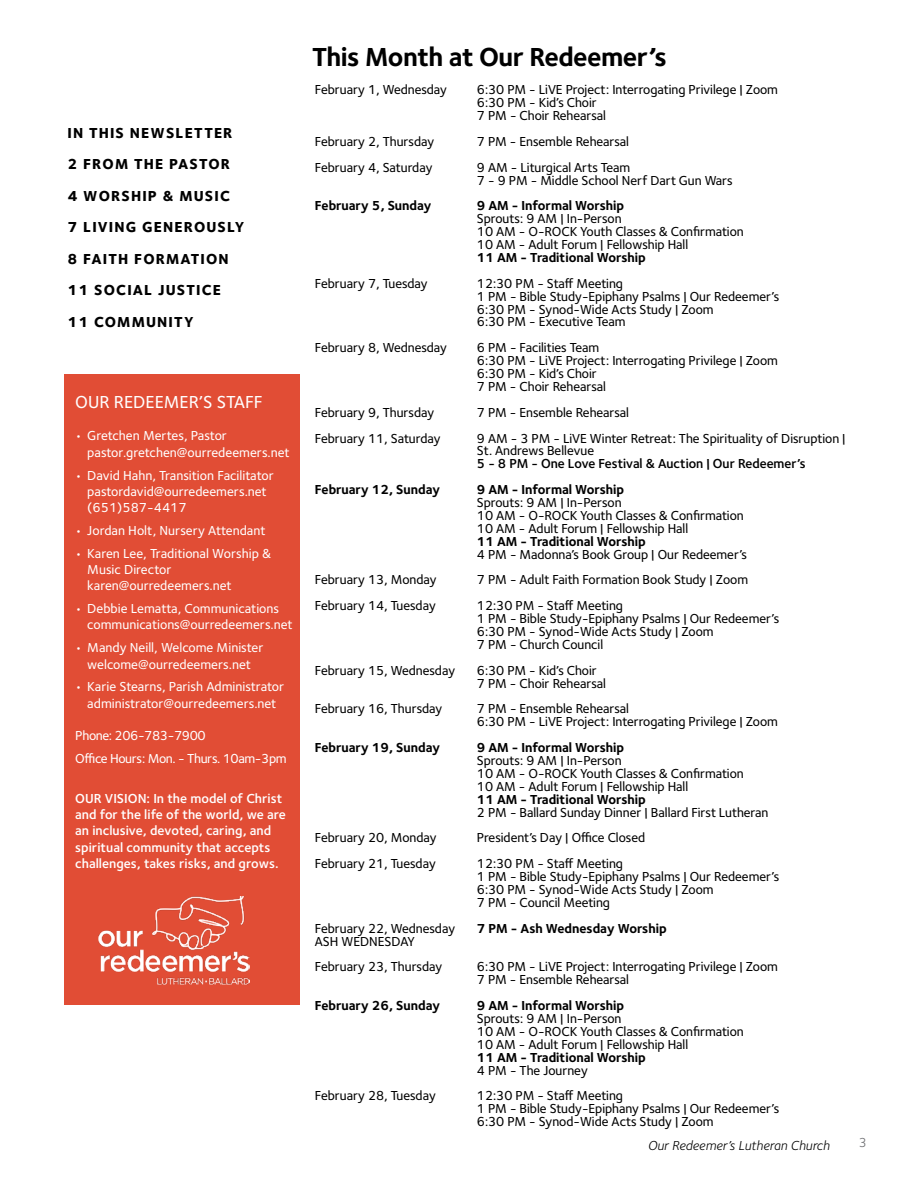
<style>
.page{position:relative;width:918px;height:1188px;background:#fff}
.page>*{position:absolute;margin:0;border:0;box-sizing:border-box;transform-origin:0 0}
.t1{font:700 27px "Foundry Sterling";letter-spacing:-.02em;color:#000}
.t2{font:500 18px "Foundry Sterling";color:#fff}
.t3{font:800 15px/31.5px "Foundry Sterling";letter-spacing:.075em;color:#000}
.t4{font:500 13.5px/12.9px "Foundry Sterling";letter-spacing:-.01em;color:#000}
.t5{font:500 13.5px/16.2px "Foundry Sterling";color:#fff}
.t6{font:700 13.5px "Foundry Sterling";letter-spacing:-.045em;color:#000}
.t7{font:600 13.5px/16.2px "Foundry Sterling";color:#fff}
.t8{font:500 13.5px/23.4px "Foundry Sterling";letter-spacing:-.03em;color:#fff}
.t9{font:600 13.5px "Foundry Sterling";color:#000}
.t10{font:italic 13.5px "Foundry Sterling";color:#000}
.t11{font:13.5px "Foundry Sterling";color:#6d6e71}
</style>
<div class="page">
<div style="left:64px;top:374px;width:236px;height:631px;background:#e14d35"></div>
<img style="left:98px;top:897px;width:152px;height:88px">
<p class="t3" style="left:68px;top:117px;width:178px">IN THIS NEWSLETTER<br>2 FROM THE PASTOR<br>4 WORSHIP &amp; MUSIC<br>7 LIVING GENEROUSLY<br>8 FAITH FORMATION<br>11 SOCIAL JUSTICE<br>11 COMMUNITY</p>
<h2 class="t2" style="left:75px;top:391px;width:189px">OUR REDEEMER’S STAFF</h2>
<p class="t5" style="left:87px;top:428px;width:204px;text-indent:-12px">• Gretchen Mertes, Pastor pastor.gretchen@ourredeemers.net</p>
<p class="t5" style="left:87px;top:467px;width:188px;text-indent:-12px">• David Hahn, Transition Facilitator pastordavid@ourredeemers.net (651)587-4417</p>
<p class="t5" style="left:75px;top:522px;width:192px">• Jordan Holt, Nursery Attendant</p>
<p class="t5" style="left:87px;top:545px;width:185px;text-indent:-12px">• Karen Lee, Traditional Worship &amp;<br>Music Director karen@ourredeemers.net</p>
<p class="t5" style="left:87px;top:601px;width:207px;text-indent:-12px">• Debbie Lematta, Communications communications@ourredeemers.net</p>
<p class="t5" style="left:75px;top:640px;width:190px;text-align:center">• Mandy Neill, Welcome Minister welcome@ourredeemers.net</p>
<p class="t5" style="left:75px;top:679px;width:211px;text-align:center">• Karie Stearns, Parish Administrator administrator@ourredeemers.net</p>
<p class="t8" style="left:75px;top:724px;width:213px">Phone: 206-783-7900<br>Office Hours: Mon. - Thurs. 10am-3pm</p>
<p class="t7" style="left:75px;top:791px;width:212px">OUR VISION: In the model of Christ and for the life of the world, we are an inclusive, devoted, caring, and spiritual community that accepts challenges, takes risks, and grows.</p>
<h1 class="t1" style="left:312px;top:41px;width:357px">This Month at Our Redeemer’s</h1>
<p class="t4" style="left:315px;top:83px;width:134px">February 1, Wednesday</p>
<p class="t4" style="left:477px;top:83px;width:303px">6:30 PM - LiVE Project: Interrogating Privilege | Zoom<br>6:30 PM - Kid’s Choir<br>7 PM - Choir Rehearsal</p>
<p class="t4" style="left:315px;top:135px;width:121px">February 2, Thursday</p>
<p class="t4" style="left:477px;top:135px;width:154px">7 PM - Ensemble Rehearsal</p>
<p class="t4" style="left:315px;top:161px;width:119px">February 4, Saturday</p>
<p class="t4" style="left:477px;top:161px;width:257px">9 AM - Liturgical Arts Team<br>7 - 9 PM - Middle School Nerf Dart Gun Wars</p>
<p class="t6" style="left:315px;top:198px;width:118px">February 5, Sunday</p>
<p class="t6" style="left:477px;top:198px;width:149px">9 AM - Informal Worship</p>
<p class="t4" style="left:477px;top:212px;width:269px">Sprouts: 9 AM | In-Person<br>10 AM - O-ROCK Youth Classes &amp; Confirmation<br>10 AM - Adult Forum | Fellowship Hall</p>
<p class="t6" style="left:477px;top:249px;width:171px">11 AM - Traditional Worship</p>
<p class="t4" style="left:315px;top:277px;width:114px">February 7, Tuesday</p>
<p class="t4" style="left:477px;top:277px;width:304px">12:30 PM - Staff Meeting<br>1 PM - Bible Study-Epiphany Psalms | Our Redeemer’s 6:30 PM - Synod-Wide Acts Study | Zoom<br>6:30 PM - Executive Team</p>
<p class="t4" style="left:315px;top:341px;width:134px">February 8, Wednesday</p>
<p class="t4" style="left:477px;top:341px;width:303px">6 PM - Facilities Team<br>6:30 PM - LiVE Project: Interrogating Privilege | Zoom<br>6:30 PM - Kid’s Choir<br>7 PM - Choir Rehearsal</p>
<p class="t4" style="left:315px;top:406px;width:121px">February 9, Thursday</p>
<p class="t4" style="left:477px;top:406px;width:154px">7 PM - Ensemble Rehearsal</p>
<p class="t4" style="left:315px;top:432px;width:127px">February 11, Saturday</p>
<p class="t4" style="left:477px;top:432px;width:371px">9 AM - 3 PM - LiVE Winter Retreat: The Spirituality of Disruption |<br>St. Andrews Bellevue</p>
<p class="t9" style="left:477px;top:456px;width:331px">5 - 8 PM - One Love Festival &amp; Auction | Our Redeemer’s</p>
<p class="t6" style="left:315px;top:482px;width:127px">February 12, Sunday</p>
<p class="t6" style="left:477px;top:482px;width:149px">9 AM - Informal Worship</p>
<p class="t4" style="left:477px;top:496px;width:269px">Sprouts: 9 AM | In-Person<br>10 AM - O-ROCK Youth Classes &amp; Confirmation<br>10 AM - Adult Forum | Fellowship Hall</p>
<p class="t6" style="left:477px;top:533px;width:171px">11 AM - Traditional Worship</p>
<p class="t4" style="left:477px;top:548px;width:272px">4 PM - Madonna’s Book Group | Our Redeemer’s</p>
<p class="t4" style="left:315px;top:574px;width:123px">February 13, Monday</p>
<p class="t4" style="left:477px;top:574px;width:273px">7 PM - Adult Faith Formation Book Study | Zoom</p>
<p class="t4" style="left:315px;top:599px;width:123px">February 14, Tuesday</p>
<p class="t4" style="left:477px;top:599px;width:304px">12:30 PM - Staff Meeting<br>1 PM - Bible Study-Epiphany Psalms | Our Redeemer’s<br>6:30 PM - Synod-Wide Acts Study | Zoom<br>7 PM - Church Council</p>
<p class="t4" style="left:315px;top:664px;width:142px">February 15, Wednesday</p>
<p class="t4" style="left:477px;top:664px;width:131px">6:30 PM - Kid’s Choir<br>7 PM - Choir Rehearsal</p>
<p class="t4" style="left:315px;top:703px;width:129px">February 16, Thursday</p>
<p class="t4" style="left:477px;top:703px;width:303px">7 PM - Ensemble Rehearsal<br>6:30 PM - LiVE Project: Interrogating Privilege | Zoom</p>
<p class="t6" style="left:315px;top:740px;width:127px">February 19, Sunday</p>
<p class="t6" style="left:477px;top:740px;width:149px">9 AM - Informal Worship</p>
<p class="t4" style="left:477px;top:754px;width:269px">Sprouts: 9 AM | In-Person<br>10 AM - O-ROCK Youth Classes &amp; Confirmation<br>10 AM - Adult Forum | Fellowship Hall</p>
<p class="t6" style="left:477px;top:791px;width:171px">11 AM - Traditional Worship</p>
<p class="t4" style="left:477px;top:806px;width:293px">2 PM - Ballard Sunday Dinner | Ballard First Lutheran</p>
<p class="t4" style="left:315px;top:832px;width:123px">February 20, Monday</p>
<p class="t4" style="left:477px;top:832px;width:170px">President’s Day | Office Closed</p>
<p class="t4" style="left:315px;top:857px;width:123px">February 21, Tuesday</p>
<p class="t4" style="left:477px;top:857px;width:304px">12:30 PM - Staff Meeting<br>1 PM - Bible Study-Epiphany Psalms | Our Redeemer’s 6:30 PM - Synod-Wide Acts Study | Zoom<br>7 PM - Council Meeting</p>
<p class="t4" style="left:315px;top:922px;width:142px">February 22, Wednesday</p>
<p class="t6" style="left:477px;top:920px;width:192px">7 PM - Ash Wednesday Worship</p>
<p class="t4" style="left:315px;top:928px;width:129px;line-height:25.8px">ASH WEDNESDAY<br>February 23, Thursday</p>
<p class="t4" style="left:477px;top:961px;width:303px">6:30 PM - LiVE Project: Interrogating Privilege | Zoom<br>7 PM - Ensemble Rehearsal</p>
<p class="t6" style="left:315px;top:998px;width:127px">February 26, Sunday</p>
<p class="t6" style="left:477px;top:998px;width:149px">9 AM - Informal Worship</p>
<p class="t4" style="left:477px;top:1012px;width:269px">Sprouts: 9 AM | In-Person<br>10 AM - O-ROCK Youth Classes &amp; Confirmation<br>10 AM - Adult Forum | Fellowship Hall</p>
<p class="t6" style="left:477px;top:1049px;width:171px">11 AM - Traditional Worship</p>
<p class="t4" style="left:477px;top:1064px;width:113px">4 PM - The Journey</p>
<p class="t4" style="left:315px;top:1090px;width:123px">February 28, Tuesday</p>
<p class="t4" style="left:477px;top:1090px;width:304px">12:30 PM - Staff Meeting<br>1 PM - Bible Study-Epiphany Psalms | Our Redeemer’s<br>6:30 PM - Synod-Wide Acts Study | Zoom</p>
<p class="t10" style="left:648px;top:1138px;width:183px">Our Redeemer’s Lutheran Church</p>
<p class="t11" style="left:859px;top:1135px;width:10px">3</p>
</div>
